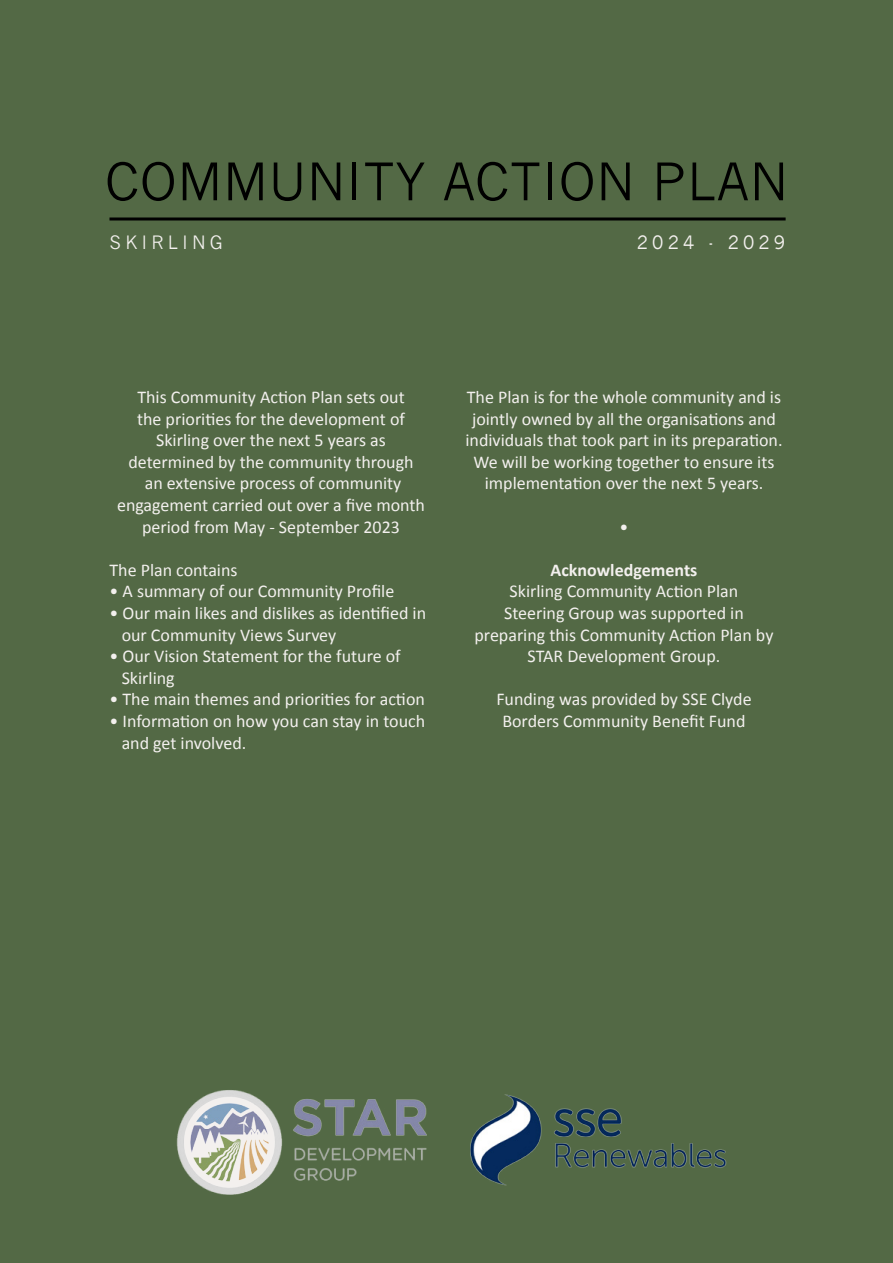
<style>
.page{position:relative;width:893px;height:1263px;background:#536945}
.page>*{position:absolute;margin:0;border:0;box-sizing:border-box;transform-origin:0 0}
.t1{font:51px "News Gothic";letter-spacing:.01em;color:#000}
.t2{font:18px/21.6px "Calibri";color:#f3f0ee;text-align:center}
.t3{font:18px "News Gothic";letter-spacing:.23em;color:#f3f0ee}
.t4{font:700 18px "Calibri";color:#f3f0ee}
</style>
<div class="page">
<hr style="left:109px;top:217px;width:677px;height:3px;background:#000">
<img style="left:176px;top:1090px;width:251px;height:105px">
<img style="left:470px;top:1094px;width:257px;height:92px">
<h1 class="t1" style="left:105px;top:152px;width:685px">COMMUNITY ACTION PLAN</h1>
<p class="t3" style="left:110px;top:232px;width:115px">SKIRLING</p>
<p class="t3" style="left:637px;top:232px;width:150px">2024 - 2029</p>
<p class="t2" style="left:117px;top:386px;width:309px">This Community Action Plan sets out<br>the priorities for the development of Skirling over the next 5 years as determined by the community through<br>an extensive process of community engagement carried out over a five month period from May - September 2023</p>
<p class="t2" style="left:109px;top:559px;width:130px">The Plan contains</p>
<p class="t2" style="left:109px;top:581px;width:286px">• A summary of our Community Profile</p>
<p class="t2" style="left:122px;top:602px;width:306px;text-align:left;text-indent:-12px">• Our main likes and dislikes as identified in our Community Views Survey</p>
<p class="t2" style="left:122px;top:645px;width:281px;text-align:left;text-indent:-12px">• Our Vision Statement for the future of<br>Skirling</p>
<p class="t2" style="left:109px;top:689px;width:317px">• The main themes and priorities for action</p>
<p class="t2" style="left:122px;top:710px;width:305px;text-align:left;text-indent:-12px">• Information on how you can stay in touch and get involved.</p>
<p class="t2" style="left:465px;top:386px;width:319px">The Plan is for the whole community and is jointly owned by all the organisations and individuals that took part in its preparation.<br>We will be working together to ensure its implementation over the next 5 years.</p>
<p class="t2" style="left:619px;top:516px;width:10px">•</p>
<p class="t4" style="left:550px;top:558px;width:148px">Acknowledgements</p>
<p class="t2" style="left:474px;top:581px;width:300px">Skirling Community Action Plan<br>Steering Group was supported in preparing this Community Action Plan by<br>STAR Development Group.</p>
<p class="t2" style="left:496px;top:689px;width:257px">Funding was provided by SSE Clyde<br>Borders Community Benefit Fund</p>
</div>
